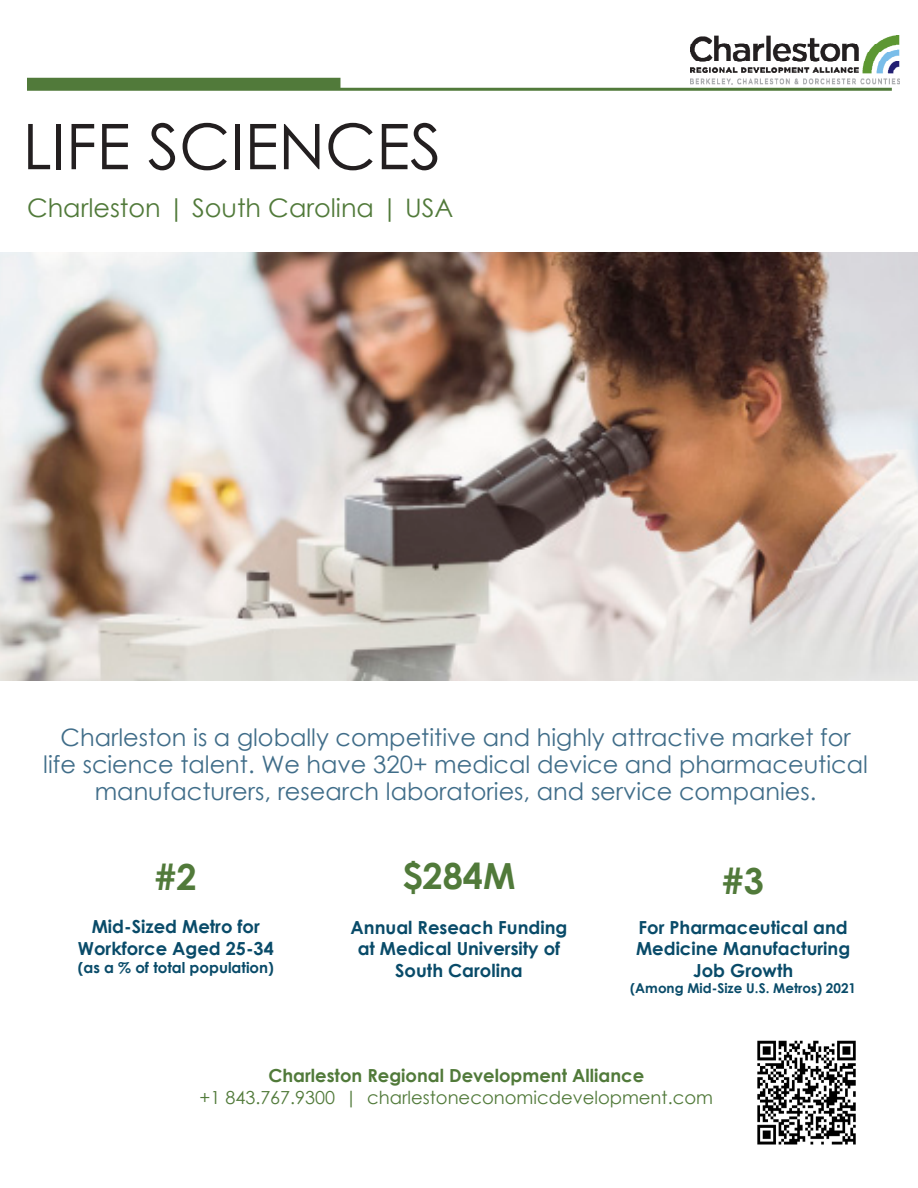
<style>
.page{position:relative;width:918px;height:1188px;background:#fff}
.page>*{position:absolute;margin:0;border:0;box-sizing:border-box;transform-origin:0 0}
.TITLE_46{font:63px "Century Gothic";color:#231f20}
.TEXT_Blue_Left{font:700 36px "Century Gothic";color:#517a3a}
.SUBTITLE_Gold_17_PT{font:25.5px "Century Gothic";color:#517a3a}
.Paragraph_Style_5{font:24px/27px "Century Gothic";color:#406d89;text-align:center}
.TEXT_Blue_Left-2{font:700 18px/21.6px "Century Gothic";color:#094b69;text-align:center}
.TEXT_Blue_Center{font:18px "Century Gothic";color:#517a3a}
.TEXT_Blue_Center-2{font:700 18px "Century Gothic";color:#517a3a}
.TEXT_Blue_Left-3{font:700 15px "Century Gothic";color:#094b69}
.TEXT_Blue_Left-4{font:700 13.5px "Century Gothic";color:#094b69}
</style>
<div class="page">
<svg style="left:27px;top:78px;width:865px;height:13px"></svg>
<img style="left:0;top:253px;width:918px;height:427px">
<img style="left:690px;top:36px;width:210px;height:48px">
<img style="left:757px;top:1040px;width:99px;height:105px">
<p class="TITLE_46" style="left:23px;top:102px;width:420px">LIFE SCIENCES</p>
<p class="SUBTITLE_Gold_17_PT" style="left:27px;top:190px;width:428px">Charleston | South Carolina | USA</p>
<p class="Paragraph_Style_5" style="left:43px;top:723px;width:826px">Charleston is a globally competitive and highly attractive market for life science talent. We have 320+ medical device and pharmaceutical manufacturers, research laboratories, and service companies.</p>
<p class="TEXT_Blue_Left" style="left:402px;top:849px;width:115px">$284M</p>
<p class="TEXT_Blue_Left" style="left:155px;top:849px;width:43px">#2</p>
<p class="TEXT_Blue_Left" style="left:722px;top:854px;width:43px">#3</p>
<p class="TEXT_Blue_Left-2" style="left:78px;top:915px;width:197px">Mid-Sized Metro for<br>Workforce Aged 25-34</p>
<p class="TEXT_Blue_Left-3" style="left:78px;top:956px;width:198px">(as a % of total population)</p>
<p class="TEXT_Blue_Left-2" style="left:351px;top:915px;width:218px">Annual Reseach Funding at Medical University of<br>South Carolina</p>
<p class="TEXT_Blue_Left-2" style="left:636px;top:915px;width:216px">For Pharmaceutical and<br>Medicine Manufacturing<br>Job Growth</p>
<p class="TEXT_Blue_Left-4" style="left:630px;top:978px;width:227px">(Among Mid-Size U.S. Metros) 2021</p>
<p class="TEXT_Blue_Center-2" style="left:268px;top:1062px;width:377px">Charleston Regional Development Alliance</p>
<p class="TEXT_Blue_Center" style="left:200px;top:1085px;width:515px">+1 843.767.9300 | charlestoneconomicdevelopment.com</p>
</div>
